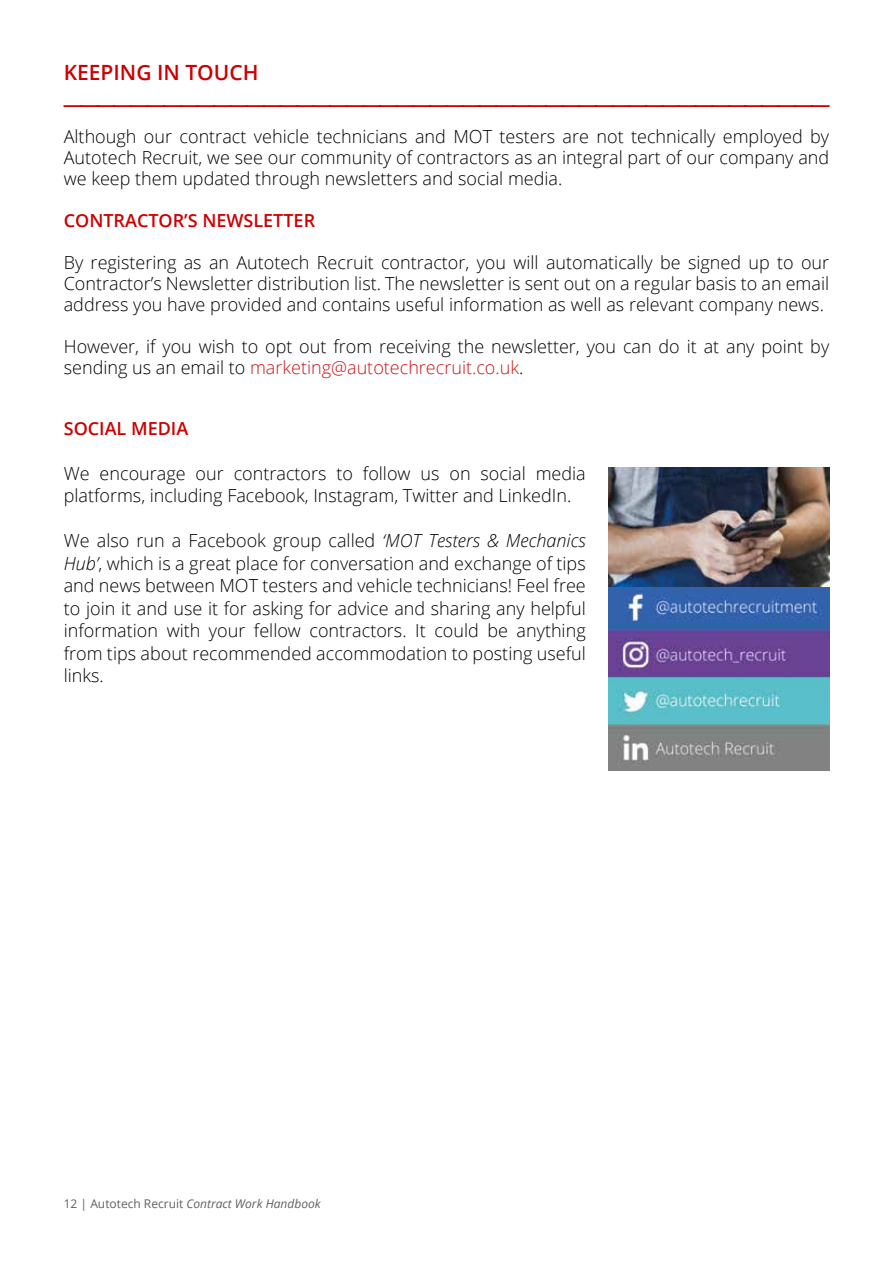
<style>
.page{position:relative;width:893px;height:1263px;background:#fff}
.page>*{position:absolute;margin:0;border:0;box-sizing:border-box;transform-origin:0 0}
.t1{font:300 45px "Open Sans";color:#c00}
.t2{font:600 21px "Open Sans";color:#c00}
.t3{font:300 18px/22.5px "Open Sans";color:#000;text-align:justify}
.t4{font:600 18px "Open Sans";color:#c00}
.t5{font:italic 12px "Open Sans";color:#606060}
.s1{color:#cc1517}
.s2{font-style:italic}
.s3{font-style:normal}
</style>
<div class="page">
<img style="left:608px;top:468px;width:221px;height:302px">
<p class="t2" style="left:64px;top:65px;width:196px">KEEPING IN TOUCH</p>
<h1 class="t1" style="left:64px;top:66px;width:767px">______________________________________________</h1>
<p class="t3" style="left:64px;top:128px;width:767px;line-height:21px">Although our contract vehicle technicians and MOT testers are not technically employed by Autotech Recruit, we see our community of contractors as an integral part of our company and we keep them updated through newsletters and social media.</p>
<p class="t4" style="left:64px;top:214px;width:253px">CONTRACTOR’S NEWSLETTER</p>
<p class="t3" style="left:64px;top:254px;width:767px;line-height:21px">By registering as an Autotech Recruit contractor, you will automatically be signed up to our Contractor’s Newsletter distribution list. The newsletter is sent out on a regular basis to an email address you have provided and contains useful information as well as relevant company news.</p>
<p class="t3" style="left:64px;top:338px;width:767px;line-height:21px">However, if you wish to opt out from receiving the newsletter, you can do it at any point by sending us an email to <span class="s1">marketing@autotechrecruit.co.uk</span>.</p>
<p class="t4" style="left:64px;top:422px;width:126px">SOCIAL MEDIA</p>
<p class="t3" style="left:64px;top:464px;width:523px">We encourage our contractors to follow us on social media platforms, including Facebook, Instagram, Twitter and LinkedIn.</p>
<p class="t3" style="left:64px;top:531px;width:523px">We also run a Facebook group called <span class="s2">‘MOT Testers &amp; Mechanics Hub’</span>, which is a great place for conversation and exchange of tips and news between MOT testers and vehicle technicians! Feel free to join it and use it for asking for advice and sharing any helpful information with your fellow contractors. It could be anything from tips about recommended accommodation to posting useful links.</p>
<p class="t5" style="left:64px;top:1199px;width:258px"><span class="s3">12 | Autotech Recruit</span> Contract Work Handbook</p>
</div>
